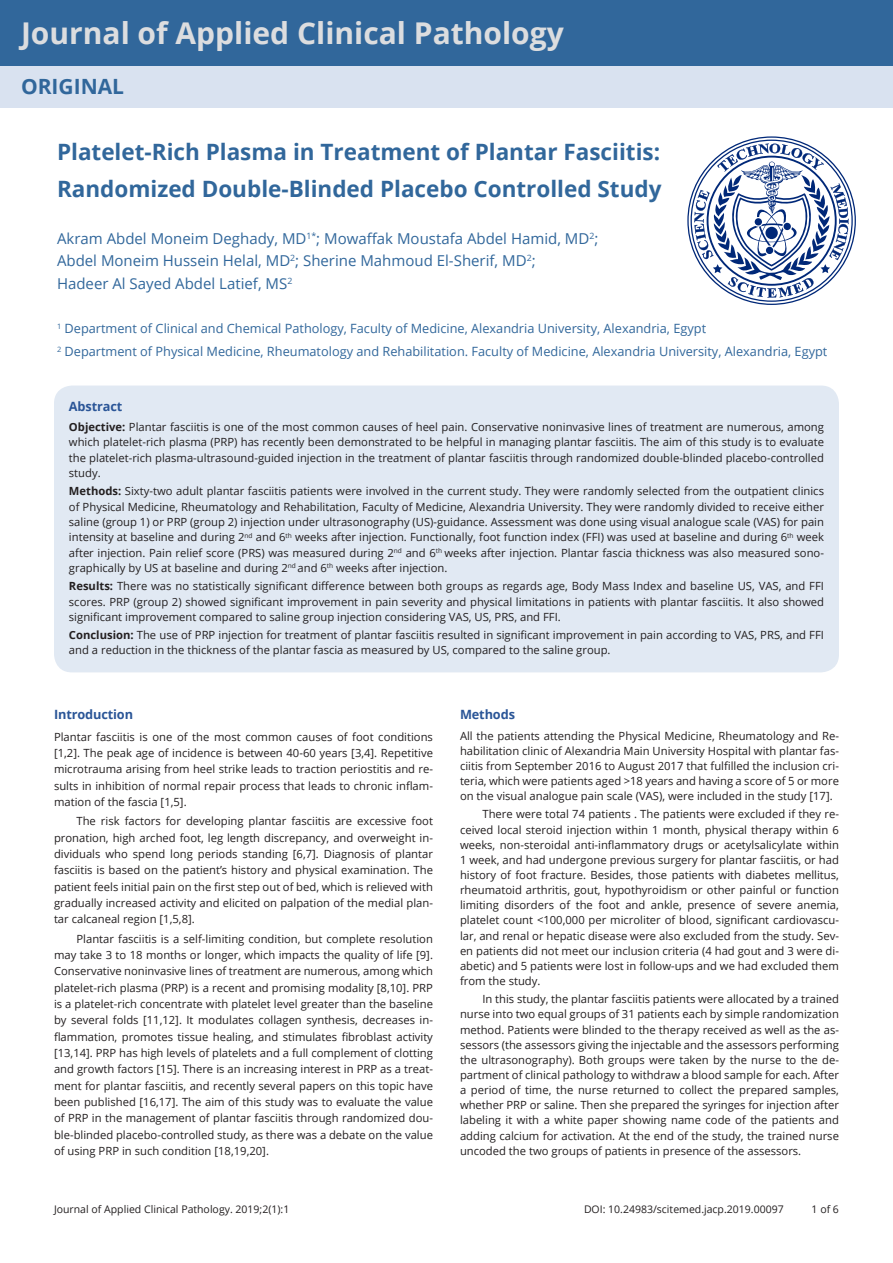
<style>
.page{position:relative;width:893px;height:1263px;background:#fff}
.page>*{position:absolute;margin:0;border:0;box-sizing:border-box;transform-origin:0 0}
.U_T{font:700 30px "Open Sans";color:#dcdddf}
.CT{font:700 22.5px/37.5px "Open Sans";color:#31679b}
.T{font:700 21px "Open Sans";color:#31679b}
.Au_T{font:15px/22.5px "Open Sans";color:#31679b}
.Para{font:12.75px "Open Sans";color:#31679b}
.level_1{font:700 12.75px "Open Sans";letter-spacing:-.01em;color:#2a5597}
.Para-Int{font:11.25px/15.1px "Open Sans";color:#231f20;text-align:justify}
.Para-2{font:11.25px/15.3px "Open Sans";color:#231f20;text-align:justify}
.t1{font:10.5px "Open Sans";color:#231f20}
.s1{font-weight:700}
</style>
<div class="page">
<div style="left:0;top:0;width:893px;height:67px;background:#31679b"></div>
<div style="left:0;top:67px;width:893px;height:41px;background:#d9e2f0"></div>
<svg style="left:687px;top:136px;width:169px;height:169px"></svg>
<div style="left:784px;top:223px;width:7px;height:7px;background:#002878;border-radius:50%"></div>
<div style="left:766px;top:247px;width:7px;height:7px;background:#002878;border-radius:50%"></div>
<div style="left:755px;top:218px;width:7px;height:7px;background:#002878;border-radius:50%"></div>
<div style="left:765px;top:227px;width:13px;height:12px;background:#002878;border-radius:50%"></div>
<div style="left:54px;top:386px;width:785px;height:286px;background:#e1e9f3;border-radius:18px"></div>
<p class="U_T" style="left:21px;top:12px;width:544px">Journal of Applied Clinical Pathology</p>
<p class="T" style="left:21px;top:72px;width:105px">ORIGINAL</p>
<p class="CT" style="left:57px;top:132px;width:606px">Platelet-Rich Plasma in Treatment of Plantar Fasciitis:<br>Randomized Double-Blinded Placebo Controlled Study</p>
<p class="Au_T" style="left:57px;top:227px;width:543px">Akram Abdel Moneim Deghady, MD<sup>1*</sup>; Mowaffak Moustafa Abdel Hamid, MD<sup>2</sup>;<br>Abdel Moneim Hussein Helal, MD<sup>2</sup>; Sherine Mahmoud El-Sherif, MD<sup>2</sup>;<br>Hadeer Al Sayed Abdel Latief, MS<sup>2</sup></p>
<p class="Para" style="left:57px;top:320px;width:651px"><sup>1</sup> Department of Clinical and Chemical Pathology, Faculty of Medicine, Alexandria University, Alexandria, Egypt</p>
<p class="Para" style="left:57px;top:343px;width:772px"><sup>2</sup> Department of Physical Medicine, Rheumatology and Rehabilitation. Faculty of Medicine, Alexandria University, Alexandria, Egypt</p>
<h1 class="level_1" style="left:69px;top:397px;width:55px">Abstract</h1>
<p class="Para-2" style="left:69px;top:419px;width:757px"><span class="s1">Objective:</span> Plantar fasciitis is one of the most common causes of heel pain. Conservative noninvasive lines of treatment are numerous, among which platelet-rich plasma (PRP) has recently been demonstrated to be helpful in managing plantar fasciitis. The aim of this study is to evaluate the platelet-rich plasma-ultrasound-guided injection in the treatment of plantar fasciitis through randomized double-blinded placebo-controlled study.</p>
<p class="Para-2" style="left:69px;top:483px;width:757px"><span class="s1">Methods:</span> Sixty-two adult plantar fasciitis patients were involved in the current study. They were randomly selected from the outpatient clinics of Physical Medicine, Rheumatology and Rehabilitation, Faculty of Medicine, Alexandria University. They were randomly divided to receive either saline (group 1) or PRP (group 2) injection under ultrasonography (US)-guidance. Assessment was done using visual analogue scale (VAS) for pain intensity at baseline and during 2<sup>nd</sup> and 6<sup>th</sup> weeks after injection. Functionally, foot function index (FFI) was used at baseline and during 6<sup>th</sup> week after injection. Pain relief score (PRS) was measured during 2<sup>nd</sup> and 6<sup>th</sup> weeks after injection. Plantar fascia thickness was also measured sono&shy;graphically by US at baseline and during 2<sup>nd</sup> and 6<sup>th</sup> weeks after injection.</p>
<p class="Para-2" style="left:69px;top:578px;width:757px"><span class="s1">Results:</span> There was no statistically significant difference between both groups as regards age, Body Mass Index and baseline US, VAS, and FFI scores. PRP (group 2) showed significant improvement in pain severity and physical limitations in patients with plantar fasciitis. It also showed significant improvement compared to saline group injection considering VAS, US, PRS, and FFI.</p>
<p class="Para-2" style="left:69px;top:627px;width:756px"><span class="s1">Conclusion:</span> The use of PRP injection for treatment of plantar fasciitis resulted in significant improvement in pain according to VAS, PRS, and FFI and a reduction in the thickness of the plantar fascia as measured by US, compared to the saline group.</p>
<p class="level_1" style="left:54px;top:706px;width:81px">Introduction</p>
<p class="Para-2" style="left:54px;top:728px;width:380px;line-height:16.4px">Plantar fasciitis is one of the most common causes of foot conditions [1,2]. The peak age of incidence is between 40-60 years [3,4]. Repetitive microtrauma arising from heel strike leads to traction periostitis and re&shy;sults in inhibition of normal repair process that leads to chronic inflam&shy;mation of the fascia [1,5].</p>
<p class="Para-Int" style="left:54px;top:813px;width:380px;line-height:16.4px;text-indent:22px">The risk factors for developing plantar fasciitis are excessive foot pronation, high arched foot, leg length discrepancy, and overweight in&shy;dividuals who spend long periods standing [6,7]. Diagnosis of plantar fasciitis is based on the patient’s history and physical examination. The patient feels initial pain on the first step out of bed, which is relieved with gradually increased activity and elicited on palpation of the medial plan&shy;tar calcaneal region [1,5,8].</p>
<p class="Para-Int" style="left:54px;top:930px;width:380px;line-height:16.4px;text-indent:22px">Plantar fasciitis is a self-limiting condition, but complete resolution may take 3 to 18 months or longer, which impacts the quality of life [9].<br>Conservative noninvasive lines of treatment are numerous, among which platelet-rich plasma (PRP) is a recent and promising modality [8,10]. PRP is a platelet-rich concentrate with platelet level greater than the baseline by several folds [11,12]. It modulates collagen synthesis, decreases in&shy;flammation, promotes tissue healing, and stimulates fibroblast activity [13,14]. PRP has high levels of platelets and a full complement of clotting and growth factors [15]. There is an increasing interest in PRP as a treat&shy;ment for plantar fasciitis, and recently several papers on this topic have been published [16,17]. The aim of this study was to evaluate the value of PRP in the management of plantar fasciitis through randomized dou&shy;ble-blinded placebo-controlled study, as there was a debate on the value of using PRP in such condition [18,19,20].</p>
<p class="level_1" style="left:460px;top:706px;width:57px">Methods</p>
<p class="Para-2" style="left:460px;top:728px;width:380px">All the patients attending the Physical Medicine, Rheumatology and Re&shy;habilitation clinic of Alexandria Main University Hospital with plantar fas&shy;ciitis from September 2016 to August 2017 that fulfilled the inclusion cri&shy;teria, which were patients aged &gt;18 years and having a score of 5 or more on the visual analogue pain scale (VAS), were included in the study [17].</p>
<p class="Para-Int" style="left:460px;top:806px;width:380px;text-indent:22px">There were total 74 patients . The patients were excluded if they re&shy;ceived local steroid injection within 1 month, physical therapy within 6 weeks, non-steroidal anti-inflammatory drugs or acetylsalicylate within 1 week, and had undergone previous surgery for plantar fasciitis, or had history of foot fracture. Besides, those patients with diabetes mellitus, rheumatoid arthritis, gout, hypothyroidism or other painful or function limiting disorders of the foot and ankle, presence of severe anemia, platelet count &lt;100,000 per microliter of blood, significant cardiovascu&shy;lar, and renal or hepatic disease were also excluded from the study. Sev&shy;en patients did not meet our inclusion criteria (4 had gout and 3 were di&shy;abetic) and 5 patients were lost in follow-ups and we had excluded them from the study.</p>
<p class="Para-Int" style="left:460px;top:991px;width:380px;text-indent:22px">In this study, the plantar fasciitis patients were allocated by a trained nurse into two equal groups of 31 patients each by simple randomization method. Patients were blinded to the therapy received as well as the as&shy;sessors (the assessors giving the injectable and the assessors performing the ultrasonography). Both groups were taken by the nurse to the de&shy;partment of clinical pathology to withdraw a blood sample for each. After a period of time, the nurse returned to collect the prepared samples, whether PRP or saline. Then she prepared the syringes for injection after labeling it with a white paper showing name code of the patients and adding calcium for activation. At the end of the study, the trained nurse uncoded the two groups of patients in presence of the assessors.</p>
<p class="t1" style="left:54px;top:1201px;width:237px">Journal of Applied Clinical Pathology. 2019;2(1):1</p>
<p class="t1" style="left:584px;top:1201px;width:201px">DOI: 10.24983/scitemed.jacp.2019.00097</p>
<p class="t1" style="left:812px;top:1201px;width:29px">1 of 6</p>
</div>
